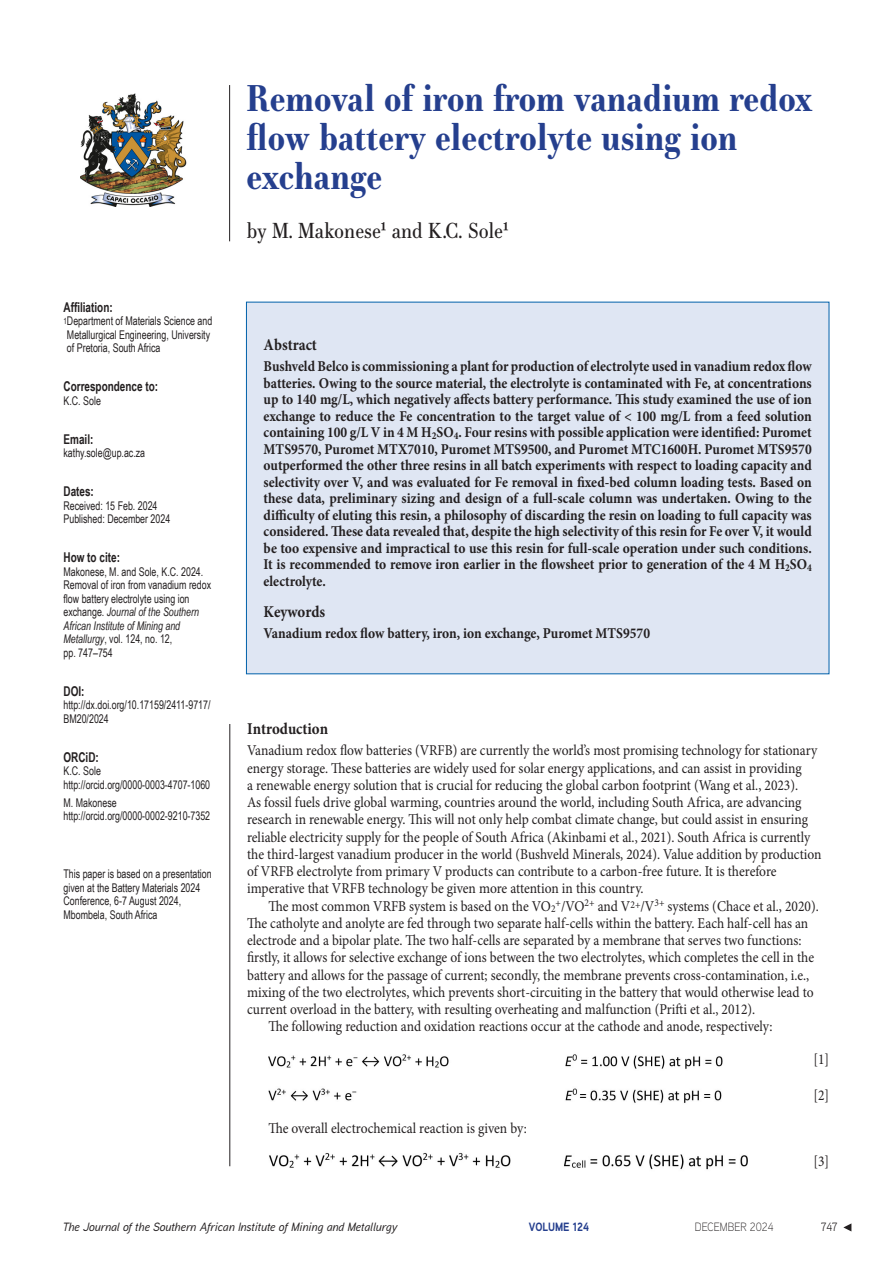
<style>
.page{position:relative;width:893px;height:1263px;background:#fff}
.page>*{position:absolute;margin:0;border:0;box-sizing:border-box;transform-origin:0 0}
.Title_of_paper{font:700 36px/39px "Essonnes Text";color:#253f8e;scale:.9 1}
.Authors_names{font:21px "Essonnes Text";color:#231f20;scale:.9 1}
._1st_Level_Header{font:700 16.5px "Minion Pro";color:#231f20;scale:.9 1}
.Body_Copy{font:15px/17.2px "Minion Pro";color:#231f20;scale:.9 1}
.Abstract_1st_para{font:700 15px/16.5px "Minion Pro";color:#231f20;text-align:justify;scale:.9 1}
.Front_panel_heading{font:700 13.5px "Arial Narrow";color:#231f20;scale:.9 1}
.Front_panel_text{font:12px/13.5px "Arial Narrow";color:#231f20;scale:.9 1}
.t1{font:italic 500 12px "Aaux Next";color:#231f20}
.t2{font:300 12px "Aaux Next";color:#231f20;scale:.9 1}
.t3{font:700 12px "Aaux Next";color:#253f8e;scale:.9 1}
.t4{font:12px "Aaux Next";color:#231f20;scale:.9 1}
.s1{font-size:8.4px}
.s2{font-style:italic}
</style>
<div class="page">
<img style="left:81px;top:93px;width:106px;height:113px">
<svg style="left:843px;top:1223px;width:8px;height:8px"></svg>
<div style="left:246px;top:302px;width:583px;height:372px;background:#dfe6f3"></div>
<hr style="left:229px;top:85px;width:1px;height:156px;background:#231f20">
<hr style="left:230px;top:724px;width:1px;height:442px;background:#231f20">
<img style="left:268px;top:1054px;width:455px;height:15px">
<img style="left:268px;top:1088px;width:454px;height:15px">
<img style="left:269px;top:1153px;width:242px;height:15px">
<img style="left:564px;top:1154px;width:184px;height:16px">
<p class="Front_panel_heading" style="left:64px;top:297px;width:56px">Affiliation:</p>
<p class="Front_panel_text" style="left:64px;top:314px;width:167px"><span class="s1">1</span>Department of Materials Science and<br>Metallurgical Engineering, University of Pretoria, South Africa</p>
<p class="Front_panel_heading" style="left:64px;top:376px;width:107px">Correspondence to:</p>
<p class="Front_panel_text" style="left:64px;top:393px;width:43px">K.C. Sole</p>
<p class="Front_panel_heading" style="left:64px;top:429px;width:35px">Email:</p>
<p class="Front_panel_text" style="left:64px;top:446px;width:92px">kathy.sole@up.ac.za</p>
<p class="Front_panel_heading" style="left:64px;top:481px;width:35px">Dates:</p>
<p class="Front_panel_text" style="left:64px;top:498px;width:106px">Received: 15 Feb. 2024</p>
<p class="Front_panel_text" style="left:64px;top:512px;width:120px">Published: December 2024</p>
<p class="Front_panel_heading" style="left:64px;top:547px;width:64px">How to cite:</p>
<p class="Front_panel_text" style="left:64px;top:564px;width:157px">Makonese, M. and Sole, K.C. 2024.</p>
<p class="Front_panel_text" style="left:64px;top:578px;width:166px">Removal of iron from vanadium redox flow battery electrolyte using ion exchange. <span class="s2">Journal of the Southern<br>African Institute of Mining and<br>Metallurgy</span>, vol. 124, no. 12,<br>pp. 747–754</p>
<p class="Front_panel_heading" style="left:64px;top:681px;width:25px">DOI:</p>
<p class="Front_panel_text" style="left:64px;top:698px;width:165px">http://dx.doi.org/10.17159/2411-9717/<br>BM20/2024</p>
<p class="Front_panel_heading" style="left:64px;top:747px;width:41px">ORCiD:</p>
<p class="Front_panel_text" style="left:64px;top:764px;width:165px">K.C. Sole http://orcid.org/0000-0003-4707-1060</p>
<p class="Front_panel_text" style="left:64px;top:795px;width:165px">M. Makonese http://orcid.org/0000-0002-9210-7352</p>
<p class="Front_panel_text" style="left:64px;top:867px;width:166px">This paper is based on a presentation given at the Battery Materials 2024<br>Conference, 6-7 August 2024,<br>Mbombela, South Africa</p>
<p class="Title_of_paper" style="left:247px;top:78px;width:630px">Removal of iron from vanadium redox flow battery electrolyte using ion exchange</p>
<p class="Authors_names" style="left:247px;top:216px;width:293px">by M. Makonese1 and K.C. Sole1</p>
<p class="_1st_Level_Header" style="left:264px;top:333px;width:61px">Abstract</p>
<p class="Abstract_1st_para" style="left:264px;top:358px;width:611px">Bushveld Belco is commissioning a plant for production of electrolyte used in vanadium redox flow batteries. Owing to the source material, the electrolyte is contaminated with Fe, at concentrations up to 140 mg/L, which negatively affects battery performance. This study examined the use of ion exchange to reduce the Fe concentration to the target value of &lt; 100 mg/L from a feed solution containing 100 g/L V in 4 M H<sub>2</sub>SO<sub>4</sub>. Four resins with possible application were identified: Puromet MTS9570, Puromet MTX7010, Puromet MTS9500, and Puromet MTC1600H. Puromet MTS9570 outperformed the other three resins in all batch experiments with respect to loading capacity and selectivity over V, and was evaluated for Fe removal in fixed-bed column loading tests. Based on these data, preliminary sizing and design of a full-scale column was undertaken. Owing to the difficulty of eluting this resin, a philosophy of discarding the resin on loading to full capacity was considered. These data revealed that, despite the high selectivity of this resin for Fe over V, it would be too expensive and impractical to use this resin for full-scale operation under such conditions.<br>It is recommended to remove iron earlier in the flowsheet prior to generation of the 4 M H<sub>2</sub>SO<sub>4 </sub>electrolyte.</p>
<p class="_1st_Level_Header" style="left:264px;top:600px;width:70px">Keywords</p>
<p class="Abstract_1st_para" style="left:264px;top:624px;width:431px">Vanadium redox flow battery, iron, ion exchange, Puromet MTS9570</p>
<p class="_1st_Level_Header" style="left:247px;top:717px;width:92px">Introduction</p>
<p class="Body_Copy" style="left:247px;top:742px;width:640px">Vanadium redox flow batteries (VRFB) are currently the world’s most promising technology for stationary energy storage. These batteries are widely used for solar energy applications, and can assist in providing<br>a renewable energy solution that is crucial for reducing the global carbon footprint (Wang et al., 2023).<br>As fossil fuels drive global warming, countries around the world, including South Africa, are advancing research in renewable energy. This will not only help combat climate change, but could assist in ensuring reliable electricity supply for the people of South Africa (Akinbami et al., 2021). South Africa is currently the third-largest vanadium producer in the world (Bushveld Minerals, 2024). Value addition by production of VRFB electrolyte from primary V products can contribute to a carbon-free future. It is therefore imperative that VRFB technology be given more attention in this country.</p>
<p class="Body_Copy" style="left:247px;top:897px;width:637px;text-indent:21px">The most common VRFB system is based on the VO<sub>2</sub><sup>+</sup>/VO<sup>2+</sup> and V<sup>2+</sup>/V<sup>3+</sup> systems (Chace et al., 2020).<br>The catholyte and anolyte are fed through two separate half-cells within the battery. Each half-cell has an electrode and a bipolar plate. The two half-cells are separated by a membrane that serves two functions: firstly, it allows for selective exchange of ions between the two electrolytes, which completes the cell in the battery and allows for the passage of current; secondly, the membrane prevents cross-contamination, i.e., mixing of the two electrolytes, which prevents short-circuiting in the battery that would otherwise lead to current overload in the battery, with resulting overheating and malfunction (Prifti et al., 2012).</p>
<p class="Body_Copy" style="left:268px;top:1018px;width:562px">The following reduction and oxidation reactions occur at the cathode and anode, respectively:</p>
<p class="Body_Copy" style="left:813px;top:1051px;width:19px">[1]</p>
<p class="Body_Copy" style="left:813px;top:1087px;width:19px">[2]</p>
<p class="Body_Copy" style="left:268px;top:1119px;width:289px">The overall electrochemical reaction is given by:</p>
<p class="Body_Copy" style="left:813px;top:1153px;width:19px">[3]</p>
<p class="t1" style="left:63px;top:1218px;width:336px">The Journal of the Southern African Institute of Mining and Metallurgy</p>
<p class="t3" style="left:529px;top:1218px;width:69px">VOLUME 124</p>
<p class="t2" style="left:695px;top:1219px;width:89px">DECEMBER 2024</p>
<p class="t4" style="left:821px;top:1219px;width:20px">747</p>
</div>
